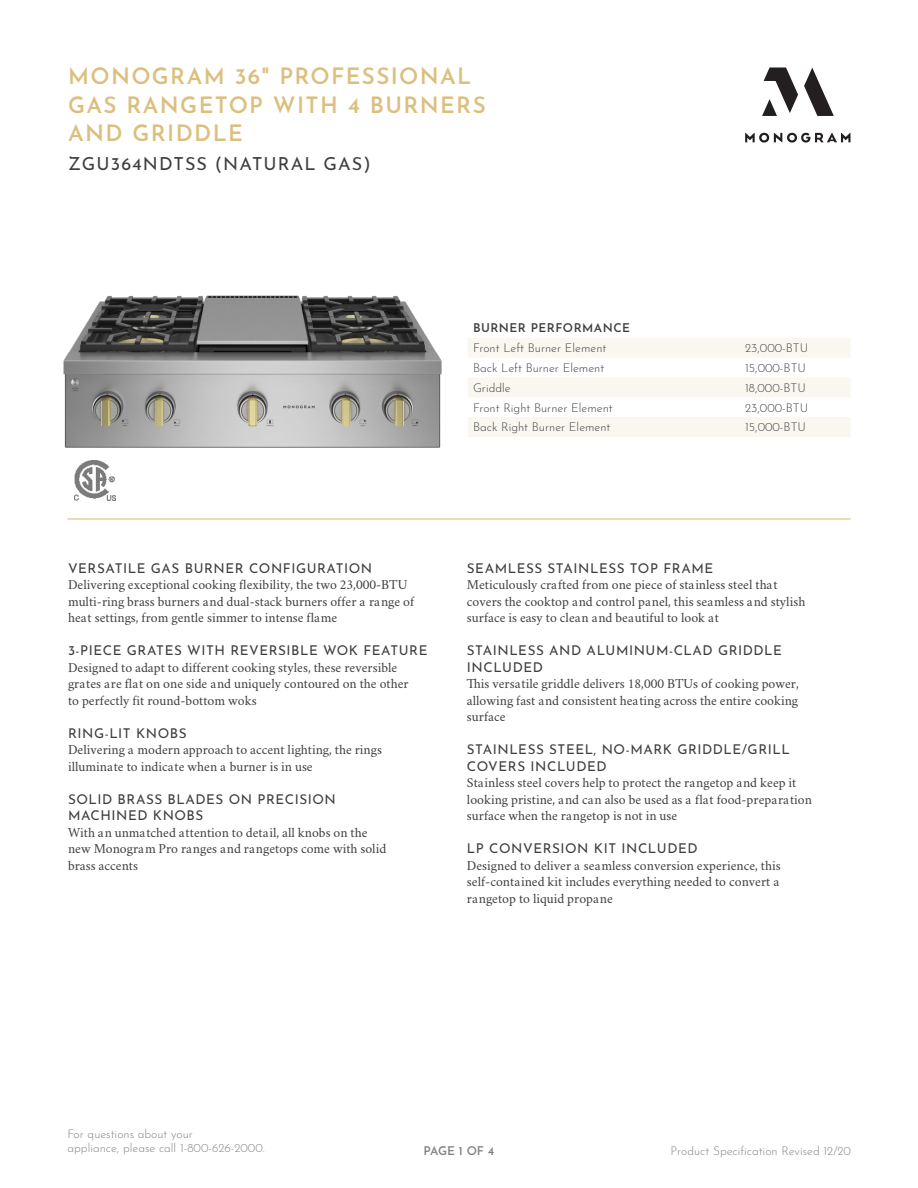
<style>
.page{position:relative;width:918px;height:1188px;background:#fff}
.page>*{position:absolute;margin:0;border:0;box-sizing:border-box;transform-origin:0 0}
.TITLE_HEADER{font:600 22.5px/28.5px "Josefin Sans";letter-spacing:.06em;color:#dcbf7e}
.TITLE_SUBHEAD{font:18px "Josefin Sans";letter-spacing:.06em;color:#3e3e3f}
.F___B_COPY{font:13.5px/16.5px "Crimson";color:#3e3e3f}
.SPECIFATION_COPY{font:300 12px "Josefin Sans";color:#3e3e3f}
.t1{font:300 12px/14.4px "Josefin Sans";color:#808285}
.NOTES_HEADER{font:600 12px "Josefin Sans";letter-spacing:.04em;color:#3e3e3f}
.t2{font:600 12px "Josefin Sans";letter-spacing:-.015em;color:#808285}
.s1{font-family:"Josefin Sans"}
</style>
<div class="page">
<svg style="left:745px;top:68px;width:105px;height:75px"></svg>
<img style="left:64px;top:296px;width:378px;height:151px">
<hr style="left:68px;top:518px;width:782px;height:2px;background:#dcbf7e">
<img style="left:75px;top:461px;width:41px;height:40px">
<svg style="left:468px;top:338px;width:382px;height:99px"></svg>
<p class="TITLE_HEADER" style="left:68px;top:59px;width:419px">MONOGRAM 36" PROFESSIONAL<br>GAS RANGETOP WITH 4 BURNERS<br>AND GRIDDLE</p>
<p class="TITLE_SUBHEAD" style="left:68px;top:149px;width:304px">ZGU364NDTSS (NATURAL GAS)</p>
<p class="NOTES_HEADER" style="left:473px;top:318px;width:159px">BURNER PERFORMANCE</p>
<p class="SPECIFATION_COPY" style="left:473px;top:339px;width:135px">Front Left Burner Element</p>
<p class="SPECIFATION_COPY" style="left:745px;top:339px;width:65px">23,000-BTU</p>
<p class="SPECIFATION_COPY" style="left:473px;top:359px;width:133px">Back Left Burner Element</p>
<p class="SPECIFATION_COPY" style="left:745px;top:359px;width:62px">15,000-BTU</p>
<p class="SPECIFATION_COPY" style="left:473px;top:378px;width:39px">Griddle</p>
<p class="SPECIFATION_COPY" style="left:745px;top:378px;width:62px">18,000-BTU</p>
<p class="SPECIFATION_COPY" style="left:473px;top:398px;width:141px">Front Right Burner Element</p>
<p class="SPECIFATION_COPY" style="left:745px;top:398px;width:65px">23,000-BTU</p>
<p class="SPECIFATION_COPY" style="left:473px;top:418px;width:139px">Back Right Burner Element</p>
<p class="SPECIFATION_COPY" style="left:745px;top:418px;width:62px">15,000-BTU</p>
<p class="F___B_COPY" style="left:68px;top:559px;width:348px"><span class="s1">VERSATILE GAS BURNER CONFIGURATION </span>Delivering exceptional cooking flexibility, the two 23,000-BTU multi-ring brass burners and dual-stack burners offer a range of heat settings, from gentle simmer to intense flame</p>
<p class="F___B_COPY" style="left:68px;top:642px;width:361px"><span class="s1">3-PIECE GRATES WITH REVERSIBLE WOK FEATURE </span>Designed to adapt to different cooking styles, these reversible grates are flat on one side and uniquely contoured on the other<br>to perfectly fit round-bottom woks</p>
<p class="F___B_COPY" style="left:68px;top:724px;width:316px"><span class="s1">RING-LIT KNOBS<br></span>Delivering a modern approach to accent lighting, the rings illuminate to indicate when a burner is in use</p>
<p class="F___B_COPY" style="left:68px;top:790px;width:320px"><span class="s1">SOLID BRASS BLADES ON PRECISION MACHINED KNOBS<br></span>With an unmatched attention to detail, all knobs on the new Monogram Pro ranges and rangetops come with solid brass accents</p>
<p class="F___B_COPY" style="left:467px;top:559px;width:340px"><span class="s1">SEAMLESS STAINLESS TOP FRAME<br></span>Meticulously crafted from one piece of stainless steel that covers the cooktop and control panel, this seamless and stylish surface is easy to clean and beautiful to look at</p>
<p class="F___B_COPY" style="left:467px;top:642px;width:333px"><span class="s1">STAINLESS AND ALUMINUM-CLAD GRIDDLE INCLUDED<br></span>This versatile griddle delivers 18,000 BTUs of cooking power, allowing fast and consistent heating across the entire cooking surface</p>
<p class="F___B_COPY" style="left:467px;top:741px;width:347px"><span class="s1">STAINLESS STEEL, NO-MARK GRIDDLE/GRILL COVERS INCLUDED<br></span>Stainless steel covers help to protect the rangetop and keep it looking pristine, and can also be used as a flat food-preparation surface when the rangetop is not in use</p>
<p class="F___B_COPY" style="left:467px;top:840px;width:315px"><span class="s1">LP CONVERSION KIT INCLUDED<br></span>Designed to deliver a seamless conversion experience, this self-contained kit includes everything needed to convert a rangetop to liquid propane</p>
<p class="t1" style="left:68px;top:1125px;width:199px">For questions about your<br>appliance, please call 1-800-626-2000.</p>
<p class="t2" style="left:424px;top:1140px;width:72px">PAGE 1 OF 4</p>
<p class="t1" style="left:671px;top:1142px;width:182px">Product Specification Revised 12/20</p>
</div>
